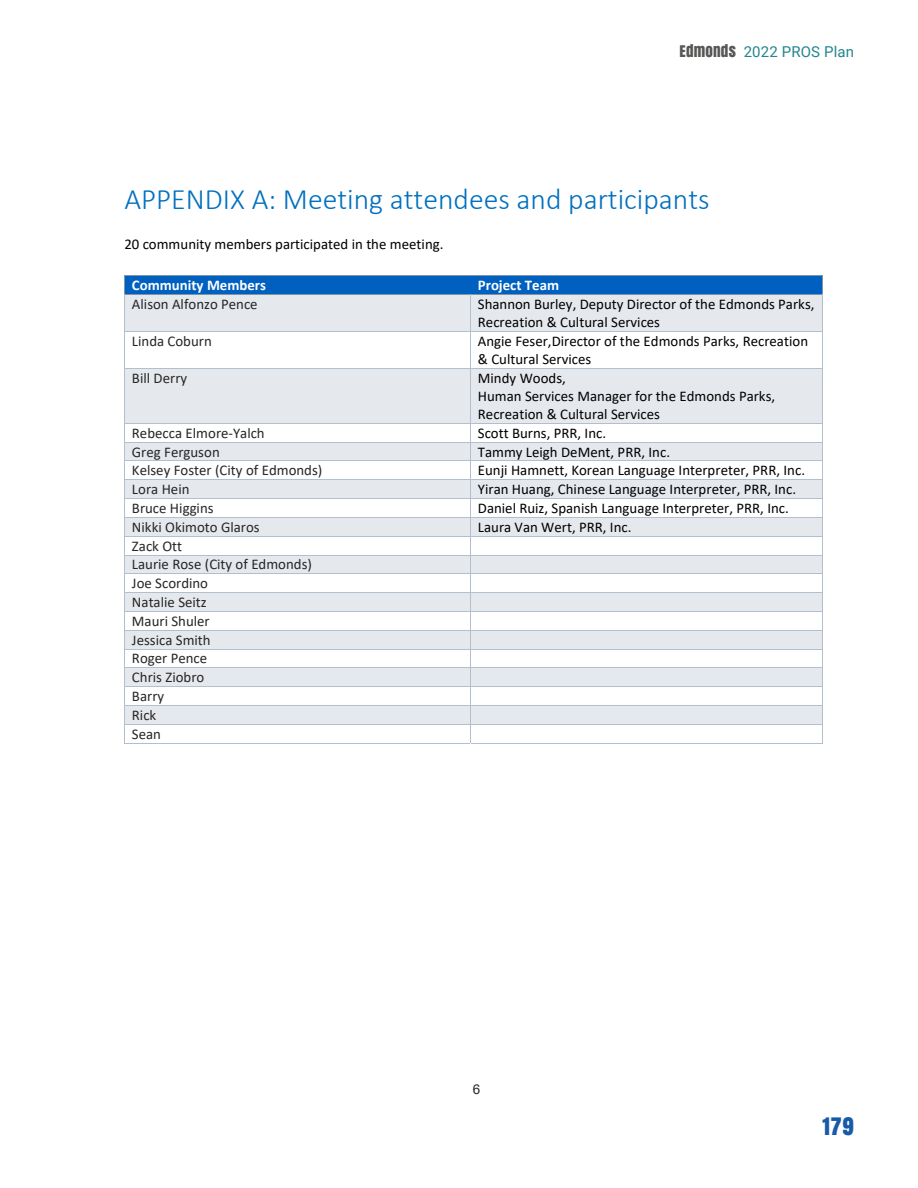
<style>
.page{position:relative;width:918px;height:1188px;background:#fff}
.page>*{position:absolute;margin:0;border:0;box-sizing:border-box;transform-origin:0 0}
.t1{font:300 29.7px "Calibri";color:#0070c0}
.t2{font:22.5px "Anton";color:#195aa8}
.t3{font:15px "Roboto";letter-spacing:.01em;color:#238590}
.t4{font:14.85px/18.1px "Calibri";color:#000}
.t5{font:14.85px/18.8px "Calibri";color:#262626}
.t6{font:700 14.85px "Calibri";color:#fff}
.t7{font:13.5px "Arial";color:#262626}
.s1{font-family:"Anton";color:#575756}
</style>
<div class="page">
<div style="left:125px;top:276px;width:346px;height:18px;background:#0060bf"></div>
<div style="left:471px;top:276px;width:352px;height:18px;background:#0060bf"></div>
<hr style="left:124px;top:275px;width:699px;height:1px;background:#7e95aa">
<svg style="left:124px;top:276px;width:1px;height:18px"></svg>
<div style="left:125px;top:295px;width:345px;height:36px;background:#e5e9ee"></div>
<div style="left:471px;top:295px;width:352px;height:36px;background:#e5e9ee"></div>
<hr style="left:124px;top:294px;width:699px;height:1px;background:#7e95aa">
<hr style="left:124px;top:295px;width:1px;height:36px;background:#b2bfcc">
<hr style="left:470px;top:295px;width:1px;height:36px;background:#b2bfcc">
<hr style="left:823px;top:295px;width:1px;height:36px;background:#b2bfcc">
<hr style="left:124px;top:331px;width:699px;height:1px;background:#b2bfcc">
<hr style="left:124px;top:332px;width:1px;height:36px;background:#b2bfcc">
<hr style="left:470px;top:332px;width:1px;height:36px;background:#b2bfcc">
<hr style="left:823px;top:332px;width:1px;height:36px;background:#b2bfcc">
<div style="left:125px;top:369px;width:345px;height:54px;background:#e5e9ee"></div>
<div style="left:471px;top:369px;width:352px;height:54px;background:#e5e9ee"></div>
<hr style="left:124px;top:368px;width:699px;height:1px;background:#b2bfcc">
<hr style="left:124px;top:369px;width:1px;height:54px;background:#b2bfcc">
<hr style="left:470px;top:369px;width:1px;height:54px;background:#b2bfcc">
<hr style="left:823px;top:369px;width:1px;height:54px;background:#b2bfcc">
<hr style="left:124px;top:423px;width:699px;height:1px;background:#b2bfcc">
<div style="left:125px;top:443px;width:345px;height:18px;background:#e5e9ee"></div>
<div style="left:471px;top:443px;width:352px;height:18px;background:#e5e9ee"></div>
<hr style="left:124px;top:442px;width:699px;height:1px;background:#b2bfcc">
<hr style="left:124px;top:461px;width:699px;height:1px;background:#b2bfcc">
<div style="left:125px;top:480px;width:345px;height:18px;background:#e5e9ee"></div>
<div style="left:471px;top:480px;width:352px;height:18px;background:#e5e9ee"></div>
<hr style="left:124px;top:480px;width:699px;height:1px;background:#b2bfcc">
<hr style="left:124px;top:498px;width:699px;height:1px;background:#b2bfcc">
<div style="left:125px;top:518px;width:345px;height:18px;background:#e5e9ee"></div>
<div style="left:471px;top:518px;width:352px;height:18px;background:#e5e9ee"></div>
<hr style="left:124px;top:517px;width:699px;height:1px;background:#b2bfcc">
<hr style="left:124px;top:536px;width:699px;height:1px;background:#b2bfcc">
<div style="left:125px;top:555px;width:345px;height:18px;background:#e5e9ee"></div>
<div style="left:471px;top:555px;width:352px;height:18px;background:#e5e9ee"></div>
<hr style="left:124px;top:555px;width:699px;height:1px;background:#b2bfcc">
<hr style="left:124px;top:573px;width:699px;height:1px;background:#b2bfcc">
<div style="left:125px;top:593px;width:345px;height:18px;background:#e5e9ee"></div>
<div style="left:471px;top:593px;width:352px;height:18px;background:#e5e9ee"></div>
<hr style="left:124px;top:592px;width:699px;height:1px;background:#b2bfcc">
<hr style="left:124px;top:611px;width:699px;height:1px;background:#b2bfcc">
<div style="left:125px;top:631px;width:345px;height:18px;background:#e5e9ee"></div>
<div style="left:471px;top:631px;width:352px;height:18px;background:#e5e9ee"></div>
<hr style="left:124px;top:630px;width:699px;height:1px;background:#b2bfcc">
<hr style="left:124px;top:649px;width:699px;height:1px;background:#b2bfcc">
<div style="left:125px;top:668px;width:345px;height:18px;background:#e5e9ee"></div>
<div style="left:471px;top:668px;width:352px;height:18px;background:#e5e9ee"></div>
<hr style="left:124px;top:668px;width:699px;height:1px;background:#b2bfcc">
<hr style="left:124px;top:686px;width:699px;height:1px;background:#b2bfcc">
<div style="left:125px;top:706px;width:345px;height:18px;background:#e5e9ee"></div>
<div style="left:471px;top:706px;width:352px;height:18px;background:#e5e9ee"></div>
<hr style="left:124px;top:705px;width:699px;height:1px;background:#b2bfcc">
<hr style="left:124px;top:724px;width:699px;height:1px;background:#b2bfcc">
<svg style="left:124px;top:424px;width:1px;height:319px"></svg>
<hr style="left:124px;top:743px;width:346px;height:1px;background:#b2bfcc">
<svg style="left:470px;top:424px;width:1px;height:319px"></svg>
<hr style="left:471px;top:743px;width:352px;height:1px;background:#b2bfcc">
<p class="t3" style="left:680px;top:42px;width:176px"><span class="s1">EDMONDS</span> 2022 PROS Plan</p>
<h1 class="t1" style="left:124px;top:181px;width:587px">APPENDIX A: Meeting attendees and participants</h1>
<p class="t4" style="left:124px;top:235px;width:321px">20 community members participated in the meeting.</p>
<p class="t6" style="left:132px;top:275px;width:136px">Community Members</p>
<p class="t6" style="left:478px;top:275px;width:83px">Project Team</p>
<p class="t5" style="left:132px;top:294px;width:127px">Alison Alfonzo Pence</p>
<p class="t4" style="left:478px;top:295px;width:338px">Shannon Burley, Deputy Director of the Edmonds Parks,<br>Recreation &amp; Cultural Services</p>
<p class="t5" style="left:132px;top:331px;width:81px">Linda Coburn</p>
<p class="t4" style="left:478px;top:331px;width:332px">Angie Feser,Director of the Edmonds Parks, Recreation &amp; Cultural Services</p>
<p class="t5" style="left:132px;top:368px;width:57px">Bill Derry</p>
<p class="t4" style="left:478px;top:368px;width:299px">Mindy Woods,<br>Human Services Manager for the Edmonds Parks,<br>Recreation &amp; Cultural Services</p>
<p class="t5" style="left:132px;top:423px;width:134px">Rebecca Elmore‐Yalch</p>
<p class="t4" style="left:478px;top:424px;width:130px">Scott Burns, PRR, Inc.</p>
<p class="t5" style="left:132px;top:442px;width:89px">Greg Ferguson</p>
<p class="t4" style="left:478px;top:442px;width:194px">Tammy Leigh DeMent, PRR, Inc.</p>
<p class="t5" style="left:132px;top:461px;width:192px">Kelsey Foster (City of Edmonds)</p>
<p class="t4" style="left:478px;top:461px;width:329px">Eunji Hamnett, Korean Language Interpreter, PRR, Inc.</p>
<p class="t5" style="left:132px;top:480px;width:59px">Lora Hein</p>
<p class="t4" style="left:478px;top:480px;width:320px">Yiran Huang, Chinese Language Interpreter, PRR, Inc.</p>
<p class="t5" style="left:132px;top:498px;width:83px">Bruce Higgins</p>
<p class="t4" style="left:478px;top:499px;width:313px">Daniel Ruiz, Spanish Language Interpreter, PRR, Inc.</p>
<p class="t5" style="left:132px;top:517px;width:129px">Nikki Okimoto Glaros</p>
<p class="t4" style="left:478px;top:517px;width:155px">Laura Van Wert, PRR, Inc.</p>
<p class="t5" style="left:132px;top:536px;width:182px">Zack Ott<br>Laurie Rose (City of Edmonds)<br>Joe Scordino<br>Natalie Seitz<br>Mauri Shuler<br>Jessica Smith<br>Roger Pence<br>Chris Ziobro<br>Barry<br>Rick<br>Sean</p>
<p class="t7" style="left:473px;top:1080px;width:9px">6</p>
<h2 class="t2" style="left:822px;top:1109px;width:33px">179</h2>
</div>
